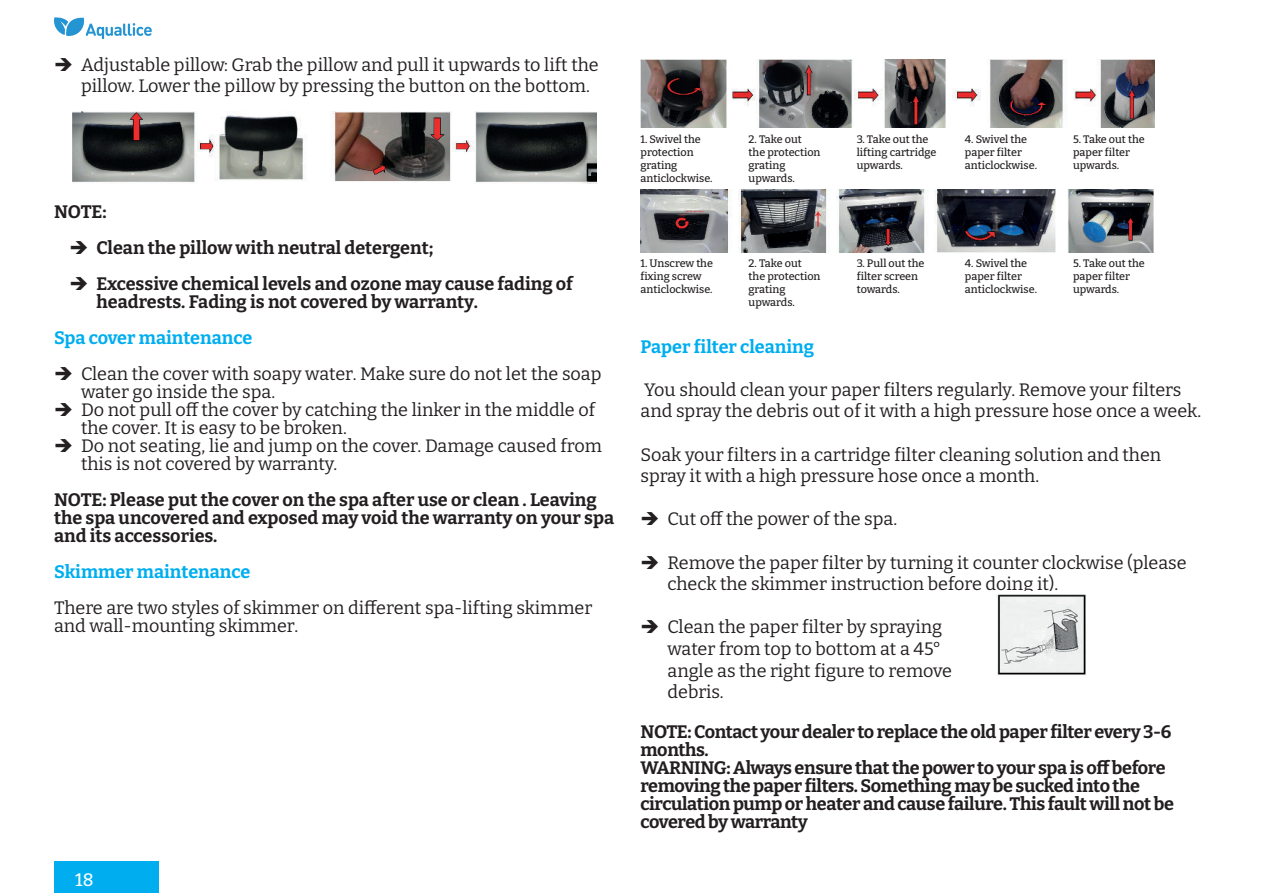
<style>
.page{position:relative;width:1263px;height:893px;background:#fff}
.page>*{position:absolute;margin:0;border:0;box-sizing:border-box;transform-origin:0 0}
.t1{font:18px/21.6px "Bitter";color:#231f20}
.t2{font:700 18px/36px "Bitter";color:#231f20}
.t3{font:700 18px/18px "Bitter";letter-spacing:-.02em;color:#231f20}
.t4{font:700 18px "Bitter";color:#00aeef}
.t5{font:500 18px "Bitter";color:#fff}
.t6{font:500 10.8px/13px "Bitter";color:#231f20}
</style>
<div class="page">
<div style="left:54px;top:861px;width:105px;height:32px;background:#00aeef"></div>
<svg style="left:54px;top:17px;width:98px;height:22px"></svg>
<img style="left:997px;top:594px;width:89px;height:81px">
<img style="left:640px;top:60px;width:514px;height:67px">
<img style="left:640px;top:190px;width:514px;height:63px">
<img style="left:72px;top:111px;width:525px;height:72px">
<p class="t1" style="left:81px;top:53px;width:519px">Adjustable pillow: Grab the pillow and pull it upwards to lift the pillow. Lower the pillow by pressing the button on the bottom.</p>
<p class="t2" style="left:97px;top:194px;width:478px;text-indent:-43px">NOTE:<br>Clean the pillow with neutral detergent;<br>Excessive chemical levels and ozone may cause fading of</p>
<p class="t2" style="left:97px;top:284px;width:383px">headrests. Fading is not covered by warranty.</p>
<p class="t4" style="left:54px;top:327px;width:200px">Spa cover maintenance</p>
<p class="t1" style="left:81px;top:365px;width:522px;line-height:18px">Clean the cover with soapy water. Make sure do not let the soap water go inside the spa.<br>Do not pull off the cover by catching the linker in the middle of the cover. It is easy to be broken.<br>Do not seating, lie and jump on the cover. Damage caused from this is not covered by warranty.</p>
<p class="t2" style="left:54px;top:491px;width:562px;line-height:18px">NOTE: Please put the cover on the spa after use or clean . Leaving the spa uncovered and exposed may void the warranty on your spa and its accessories.</p>
<p class="t4" style="left:54px;top:561px;width:198px">Skimmer maintenance</p>
<p class="t1" style="left:54px;top:599px;width:540px;line-height:18px">There are two styles of skimmer on different spa-lifting skimmer and wall-mounting skimmer.</p>
<p class="t5" style="left:75px;top:870px;width:20px">18</p>
<p class="t6" style="left:640px;top:132px;width:74px">1. Swivel the protection grating anticlockwise.</p>
<p class="t6" style="left:749px;top:132px;width:73px">2. Take out the protection grating upwards.</p>
<p class="t6" style="left:857px;top:132px;width:81px">3. Take out the lifting cartridge upwards.</p>
<p class="t6" style="left:965px;top:132px;width:74px">4. Swivel the paper filter anticlockwise.</p>
<p class="t6" style="left:1073px;top:132px;width:73px">5. Take out the paper filter upwards.</p>
<p class="t6" style="left:640px;top:257px;width:74px">1. Unscrew the fixing screw anticlockwise.</p>
<p class="t6" style="left:749px;top:257px;width:73px">2. Take out the protection grating upwards.</p>
<p class="t6" style="left:857px;top:257px;width:69px">3. Pull out the filter screen towards.</p>
<p class="t6" style="left:965px;top:257px;width:74px">4. Swivel the paper filter anticlockwise.</p>
<p class="t6" style="left:1073px;top:257px;width:73px">5. Take out the paper filter upwards.</p>
<p class="t4" style="left:640px;top:335px;width:175px">Paper filter cleaning</p>
<p class="t1" style="left:640px;top:378px;width:562px">You should clean your paper filters regularly. Remove your filters and spray the debris out of it with a high pressure hose once a week.</p>
<p class="t1" style="left:640px;top:443px;width:522px">Soak your filters in a cartridge filter cleaning solution and then spray it with a high pressure hose once a month.</p>
<p class="t1" style="left:667px;top:508px;width:231px">Cut off the power of the spa.</p>
<p class="t1" style="left:667px;top:551px;width:521px">Remove the paper filter by turning it counter clockwise (please check the skimmer instruction before doing it).</p>
<p class="t1" style="left:667px;top:616px;width:286px">Clean the paper filter by spraying water from top to bottom at a 45° angle as the right figure to remove debris.</p>
<p class="t3" style="left:640px;top:722px;width:535px">NOTE: Contact your dealer to replace the old paper filter every 3-6 months.<br>WARNING: Always ensure that the power to your spa is off before removing the paper filters. Something may be sucked into the circulation pump or heater and cause failure. This fault will not be covered by warranty</p>
</div>
